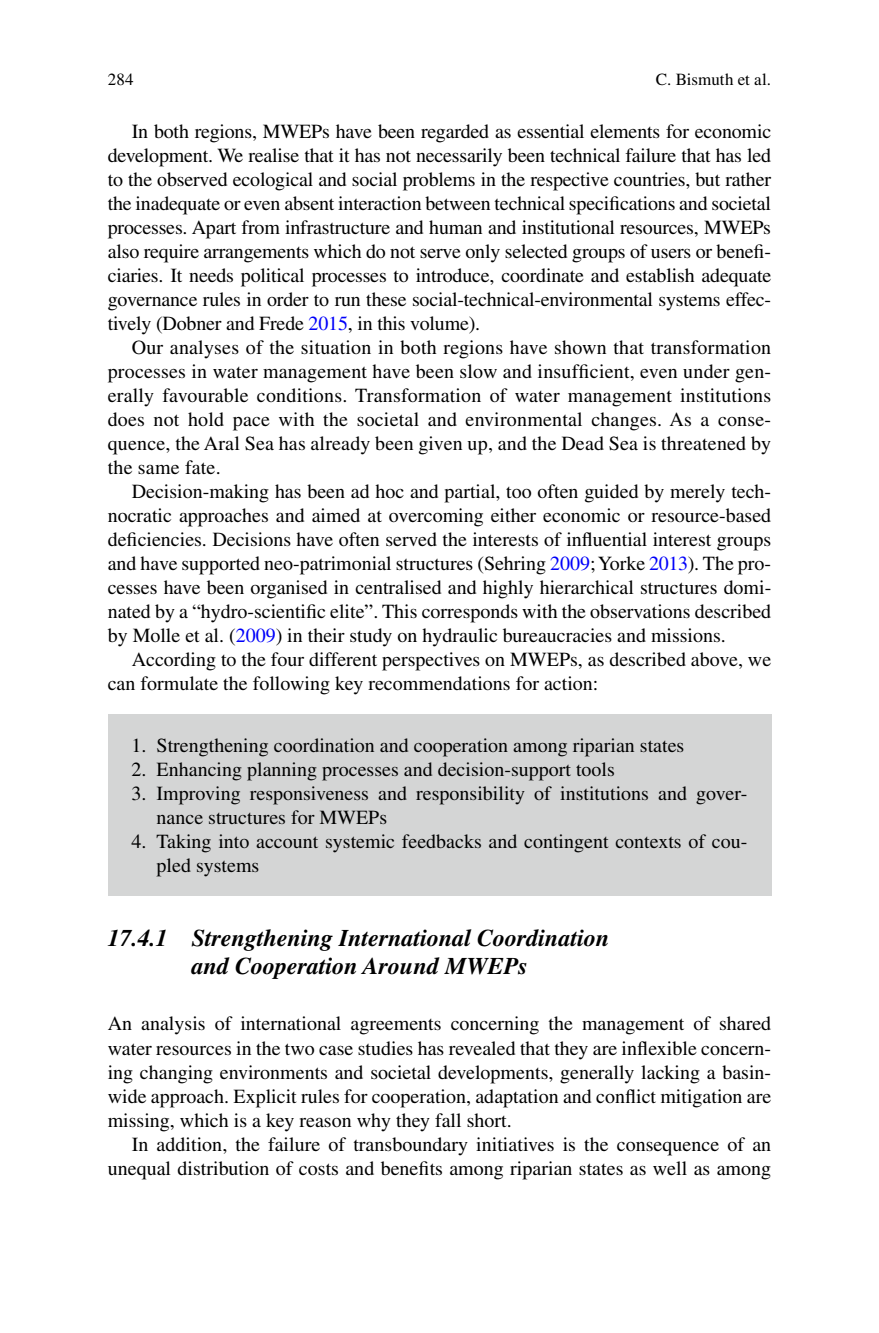
<style>
.page{position:relative;width:879px;height:1333px;background:#fff}
.page>*{position:absolute;margin:0;border:0;box-sizing:border-box;transform-origin:0 0}
.t1{font:italic 700 24px/28px "Cxvdnn Times";color:#000;text-align:center}
.t2{font:20px/24px "Ymqbtr Times";color:#000;text-align:justify}
.t3{font:17px "Ymqbtr Times";color:#000}
.s1{color:#0000fa}
</style>
<div class="page">
<div style="left:108px;top:714px;width:663px;height:181px;background:#d4d5d5"></div>
<p class="t3" style="left:656px;top:73px;width:117px">C. Bismuth et al.</p>
<p class="t3" style="left:108px;top:73px;width:27px">284</p>
<p class="t2" style="left:108px;top:121px;width:665px;text-indent:24px">In both regions, MWEPs have been regarded as essential elements for economic development. We realise that it has not necessarily been technical failure that has led to the observed ecological and social problems in the respective countries, but rather the inadequate or even absent interaction between technical specifications and societal processes. Apart from infrastructure and human and institutional resources, MWEPs also require arrangements which do not serve only selected groups of users or benefi&shy;ciaries. It needs political processes to introduce, coordinate and establish adequate governance rules in order to run these social-technical-environmental systems effec&shy;tively (Dobner and Frede <span class="s1">2015</span> , in this volume).</p>
<p class="t2" style="left:108px;top:337px;width:665px;text-indent:24px">Our analyses of the situation in both regions have shown that transformation processes in water management have been slow and insufficient, even under gen&shy;erally favourable conditions. Transformation of water management institutions does not hold pace with the societal and environmental changes. As a conse&shy;quence, the Aral Sea has already been given up, and the Dead Sea is threatened by the same fate.</p>
<p class="t2" style="left:108px;top:481px;width:665px;text-indent:24px">Decision-making has been ad hoc and partial, too often guided by merely tech&shy;nocratic approaches and aimed at overcoming either economic or resource-based deficiencies. Decisions have often served the interests of influential interest groups and have supported neo-patrimonial structures (Sehring <span class="s1">2009</span> ; Yorke <span class="s1">2013</span> ). The pro&shy;cesses have been organised in centralised and highly hierarchical structures domi&shy;nated by a “hydro-scientific elite”. This corresponds with the observations described by Molle et al. ( <span class="s1">2009</span> ) in their study on hydraulic bureaucracies and missions.</p>
<p class="t2" style="left:108px;top:649px;width:665px;text-indent:24px">According to the four different perspectives on MWEPs, as described above, we can formulate the following key recommendations for action:</p>
<p class="t2" style="left:132px;top:734px;width:554px">1. Strengthening coordination and cooperation among riparian states</p>
<p class="t2" style="left:132px;top:758px;width:485px">2. Enhancing planning processes and decision-support tools</p>
<p class="t2" style="left:157px;top:782px;width:592px;text-indent:-25px">3. Improving responsiveness and responsibility of institutions and gover&shy;nance structures for MWEPs</p>
<p class="t2" style="left:157px;top:830px;width:592px;text-indent:-25px">4. Taking into account systemic feedbacks and contingent contexts of cou&shy;pled systems</p>
<p class="t1" style="left:108px;top:926px;width:503px">17.4.1 Strengthening International Coordination and Cooperation Around MWEPs</p>
<p class="t2" style="left:108px;top:1013px;width:665px">An analysis of international agreements concerning the management of shared water resources in the two case studies has revealed that they are inflexible concern&shy;ing changing environments and societal developments, generally lacking a basin&shy;wide approach. Explicit rules for cooperation, adaptation and conflict mitigation are missing, which is a key reason why they fall short.</p>
<p class="t2" style="left:108px;top:1133px;width:665px;text-align:right">In addition, the failure of transboundary initiatives is the consequence of an unequal distribution of costs and benefits among riparian states as well as among</p>
</div>
